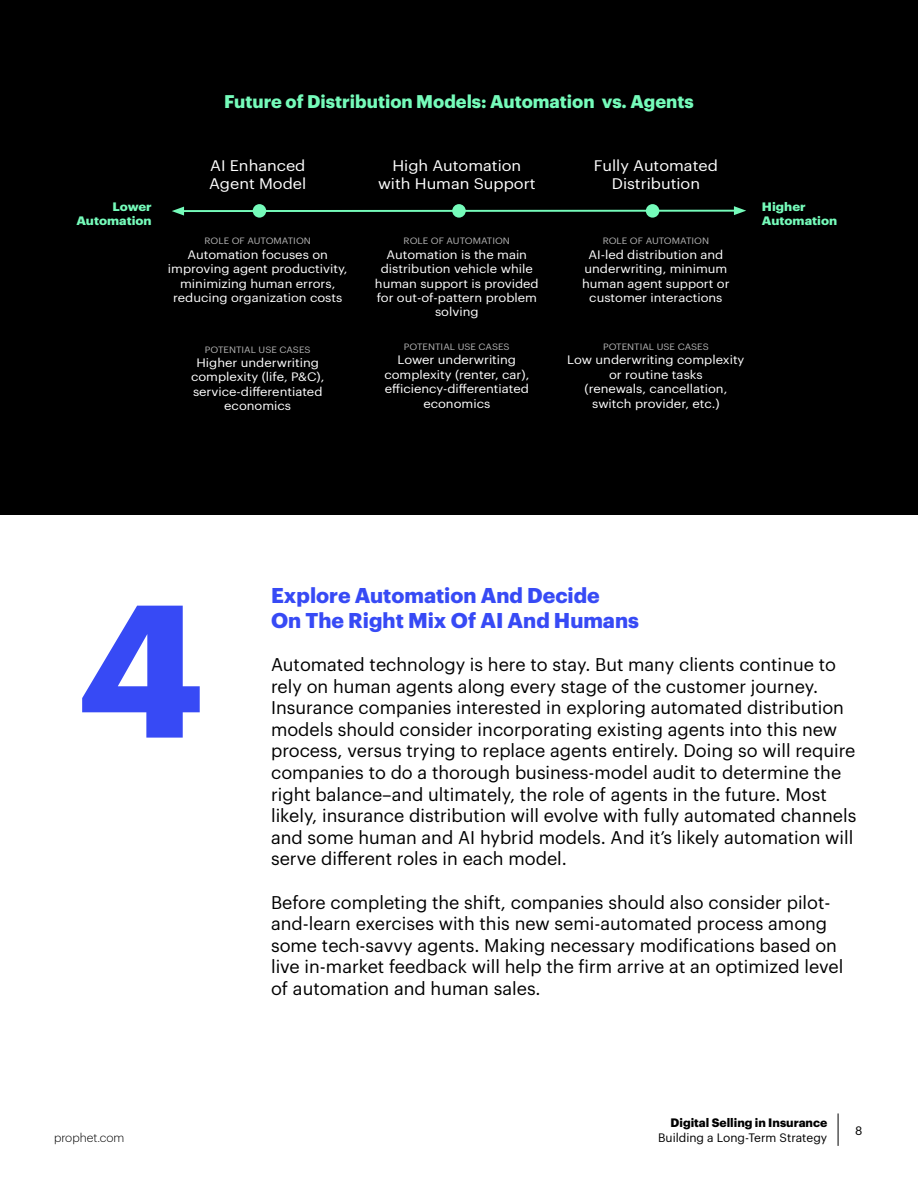
<style>
.page{position:relative;width:918px;height:1188px;background:#fff}
.page>*{position:absolute;margin:0;border:0;box-sizing:border-box;transform-origin:0 0}
.t1{font:700 184.5px "Graphik";color:#374af5}
.t2{font:700 21px/25.2px "Graphik";color:#374af5}
.t3{font:18px/21.6px "Graphik";color:#000}
.t4{font:700 18px "Graphik";color:#75fbba}
.t5{font:15px/18px "Graphik";color:#fff;text-align:center;scale:1.08 1}
.t6{font:12px/14.4px "Graphik";color:#fff;text-align:center;scale:1.08 1}
.t7{font:700 12px/14.4px "Graphik";color:#75fbba;text-align:right;scale:1.08 1}
.t8{font:12px "Graphik";color:#000}
.t9{font:700 12px "Graphik";color:#000}
.t10{font:300 12px "Graphik";color:#000}
.t11{font:9px "Graphik";color:#b4b4b4;scale:1.08 1}
</style>
<div class="page">
<hr style="left:838px;top:1113px;width:1px;height:33px;background:#000">
<div style="left:0;top:0;width:918px;height:514px;background:#000"></div>
<hr style="left:181px;top:210px;width:556px;height:2px;background:#75fbba">
<svg style="left:734px;top:206px;width:12px;height:9px"></svg>
<svg style="left:172px;top:207px;width:12px;height:9px"></svg>
<div style="left:253px;top:204px;width:13px;height:14px;background:#75fbba;border-radius:50%"></div>
<div style="left:452px;top:204px;width:14px;height:14px;background:#75fbba;border-radius:50%"></div>
<div style="left:646px;top:204px;width:13px;height:14px;background:#75fbba;border-radius:50%"></div>
<p class="t4" style="left:224px;top:87px;width:471px">Future of Distribution Models: Automation vs. Agents</p>
<p class="t5" style="left:209px;top:155px;width:91px;text-align:left">AI Enhanced<br>Agent Model</p>
<p class="t5" style="left:378px;top:155px;width:147px">High Automation with Human Support</p>
<p class="t5" style="left:594px;top:155px;width:116px">Fully Automated<br>Distribution</p>
<p class="t7" style="left:76px;top:198px;width:71px">Lower<br>Automation</p>
<p class="t7" style="left:762px;top:198px;width:71px;text-align:left">Higher<br>Automation</p>
<p class="t11" style="left:205px;top:234px;width:100px">ROLE OF AUTOMATION</p>
<p class="t6" style="left:168px;top:246px;width:168px">Automation focuses on improving agent productivity, minimizing human errors, reducing organization costs</p>
<p class="t11" style="left:404px;top:234px;width:100px">ROLE OF AUTOMATION</p>
<p class="t6" style="left:375px;top:246px;width:153px">Automation is the main distribution vehicle while human support is provided for out-of-pattern problem solving</p>
<p class="t11" style="left:603px;top:234px;width:100px">ROLE OF AUTOMATION</p>
<p class="t6" style="left:582px;top:246px;width:138px">AI-led distribution and underwriting, minimum human agent support or customer interactions</p>
<p class="t11" style="left:205px;top:343px;width:99px">POTENTIAL USE CASES</p>
<p class="t6" style="left:191px;top:354px;width:125px">Higher underwriting complexity (life, P&amp;C), service-differentiated economics</p>
<p class="t11" style="left:404px;top:340px;width:99px">POTENTIAL USE CASES</p>
<p class="t6" style="left:384px;top:352px;width:136px">Lower underwriting complexity (renter, car), efficiency-differentiated economics</p>
<p class="t11" style="left:603px;top:340px;width:99px">POTENTIAL USE CASES</p>
<p class="t6" style="left:567px;top:352px;width:166px">Low underwriting complexity or routine tasks<br>(renewals, cancellation, switch provider, etc.)</p>
<h1 class="t1" style="left:79px;top:528px;width:127px">4</h1>
<p class="t10" style="left:54px;top:1129px;width:72px">prophet.com</p>
<p class="t2" style="left:271px;top:581px;width:369px">Explore Automation And Decide<br>On The Right Mix Of AI And Humans</p>
<p class="t3" style="left:271px;top:652px;width:587px">Automated technology is here to stay. But many clients continue to rely on human agents along every stage of the customer journey.<br>Insurance companies interested in exploring automated distribution models should consider incorporating existing agents into this new process, versus trying to replace agents entirely. Doing so will require companies to do a thorough business-model audit to determine the right balance–and ultimately, the role of agents in the future. Most likely, insurance distribution will evolve with fully automated channels and some human and AI hybrid models. And it’s likely automation will serve different roles in each model.</p>
<p class="t3" style="left:271px;top:890px;width:574px">Before completing the shift, companies should also consider pilot&shy;and-learn exercises with this new semi-automated process among some tech-savvy agents. Making necessary modifications based on live in-market feedback will help the firm arrive at an optimized level of automation and human sales.</p>
<p class="t9" style="left:671px;top:1114px;width:158px">Digital Selling in Insurance</p>
<p class="t8" style="left:658px;top:1128px;width:171px">Building a Long-Term Strategy</p>
<p class="t8" style="left:855px;top:1121px;width:9px">8</p>
</div>
